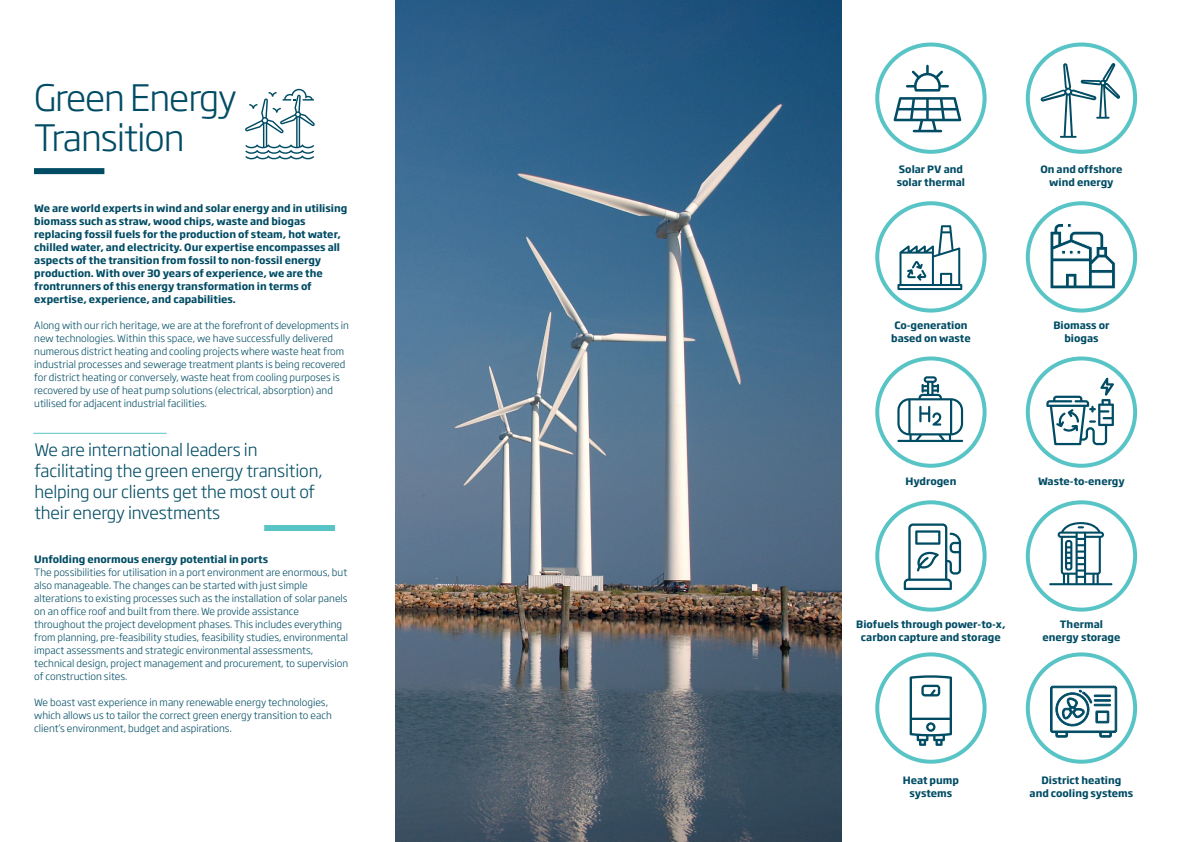
<style>
.page{position:relative;width:1191px;height:842px;background:#fff}
.page>*{position:absolute;margin:0;border:0;box-sizing:border-box;transform-origin:0 0}
.NIRAS_RU01{font:300 36px/40px "Soho Gothic Pro";letter-spacing:-.03em;color:#004c64}
.NIRAS_RU01-2{font:300 17px/21px "Soho Gothic Pro";letter-spacing:-.01em;color:#004c64}
._9_5_13_Brød_light{font:300 10px/13px "Soho Gothic Pro";color:#004c64}
._9_5_13_Brød_light-2{font:700 10px/13px "Soho Gothic Pro";color:#004c64;text-align:center}
</style>
<div class="page">
<img style="left:395px;top:0;width:446px;height:842px">
<div style="left:34px;top:168px;width:70px;height:6px;background:#004c64"></div>
<svg style="left:245px;top:89px;width:70px;height:71px"></svg>
<div style="left:875px;top:43px;width:111px;height:111px;border:4px solid #59c4c6;border-radius:50%"></div>
<svg style="left:1027px;top:45px;width:108px;height:107px"></svg>
<div style="left:1025px;top:43px;width:112px;height:111px;border:4px solid #59c4c6;border-radius:50%"></div>
<div style="left:875px;top:201px;width:111px;height:112px;border:4px solid #59c4c6;border-radius:50%"></div>
<svg style="left:1027px;top:203px;width:108px;height:108px"></svg>
<div style="left:1025px;top:201px;width:112px;height:112px;border:4px solid #59c4c6;border-radius:50%"></div>
<div style="left:875px;top:500px;width:111px;height:112px;border:4px solid #59c4c6;border-radius:50%"></div>
<div style="left:1025px;top:500px;width:112px;height:112px;border:4px solid #59c4c6;border-radius:50%"></div>
<div style="left:875px;top:356px;width:111px;height:112px;border:4px solid #59c4c6;border-radius:50%"></div>
<svg style="left:1027px;top:358px;width:108px;height:108px"></svg>
<div style="left:1025px;top:356px;width:112px;height:112px;border:4px solid #59c4c6;border-radius:50%"></div>
<div style="left:875px;top:652px;width:111px;height:112px;border:4px solid #59c4c6;border-radius:50%"></div>
<svg style="left:909px;top:675px;width:43px;height:71px"></svg>
<div style="left:1025px;top:652px;width:112px;height:112px;border:4px solid #59c4c6;border-radius:50%"></div>
<svg style="left:893px;top:62px;width:69px;height:71px"></svg>
<svg style="left:1040px;top:63px;width:80px;height:75px"></svg>
<svg style="left:1049px;top:222px;width:67px;height:68px"></svg>
<svg style="left:897px;top:376px;width:66px;height:66px"></svg>
<svg style="left:1046px;top:378px;width:68px;height:67px"></svg>
<svg style="left:903px;top:523px;width:58px;height:67px"></svg>
<svg style="left:1049px;top:522px;width:63px;height:63px"></svg>
<svg style="left:1050px;top:686px;width:67px;height:52px"></svg>
<svg style="left:897px;top:225px;width:65px;height:65px"></svg>
<hr style="left:33px;top:433px;width:134px;height:1px;background:#59c4c6">
<div style="left:264px;top:525px;width:71px;height:6px;background:#59c4c6"></div>
<p class="NIRAS_RU01" style="left:34px;top:75px;width:204px">Green Energy<br>Transition</p>
<p class="_9_5_13_Brød_light-2" style="left:34px;top:201px;width:314px;text-align:left">We are world experts in wind and solar energy and in utilising biomass such as straw, wood chips, waste and biogas replacing fossil fuels for the production of steam, hot water, chilled water, and electricity. Our expertise encompasses all aspects of the transition from fossil to non-fossil energy production. With over 30 years of experience, we are the frontrunners of this energy transformation in terms of expertise, experience, and capabilities.</p>
<p class="_9_5_13_Brød_light" style="left:34px;top:318px;width:316px">Along with our rich heritage, we are at the forefront of developments in new technologies. Within this space, we have successfully delivered numerous district heating and cooling projects where waste heat from industrial processes and sewerage treatment plants is being recovered for district heating or conversely, waste heat from cooling purposes is recovered by use of heat pump solutions (electrical, absorption) and utilised for adjacent industrial facilities.</p>
<p class="NIRAS_RU01-2" style="left:34px;top:438px;width:289px">We are international leaders in facilitating the green energy transition, helping our clients get the most out of their energy investments</p>
<p class="_9_5_13_Brød_light-2" style="left:34px;top:552px;width:235px">Unfolding enormous energy potential in ports</p>
<p class="_9_5_13_Brød_light" style="left:34px;top:565px;width:315px">The possibilities for utilisation in a port environment are enormous, but also manageable. The changes can be started with just simple alterations to existing processes such as the installation of solar panels on an office roof and built from there. We provide assistance throughout the project development phases. This includes everything from planning, pre-feasibility studies, feasibility studies, environmental impact assessments and strategic environmental assessments, technical design, project management and procurement, to supervision of construction sites.</p>
<p class="_9_5_13_Brød_light" style="left:34px;top:695px;width:299px">We boast vast experience in many renewable energy technologies, which allows us to tailor the correct green energy transition to each client’s environment, budget and aspirations.</p>
<p class="_9_5_13_Brød_light-2" style="left:898px;top:162px;width:66px">Solar PV and</p>
<p class="_9_5_13_Brød_light-2" style="left:896px;top:175px;width:70px">solar thermal</p>
<p class="_9_5_13_Brød_light-2" style="left:894px;top:318px;width:75px">Co-generation</p>
<p class="_9_5_13_Brød_light-2" style="left:891px;top:331px;width:81px">based on waste</p>
<p class="_9_5_13_Brød_light-2" style="left:1040px;top:162px;width:84px">On and offshore</p>
<p class="_9_5_13_Brød_light-2" style="left:1049px;top:175px;width:66px">wind energy</p>
<p class="_9_5_13_Brød_light-2" style="left:1053px;top:318px;width:58px">Biomass or</p>
<p class="_9_5_13_Brød_light-2" style="left:1064px;top:331px;width:36px">biogas</p>
<p class="_9_5_13_Brød_light-2" style="left:905px;top:474px;width:52px">Hydrogen</p>
<p class="_9_5_13_Brød_light-2" style="left:1038px;top:474px;width:88px">Waste-to-energy</p>
<p class="_9_5_13_Brød_light-2" style="left:856px;top:617px;width:151px">Biofuels through power-to-x, carbon capture and storage</p>
<p class="_9_5_13_Brød_light-2" style="left:1060px;top:617px;width:45px">Thermal</p>
<p class="_9_5_13_Brød_light-2" style="left:1042px;top:630px;width:80px">energy storage</p>
<p class="_9_5_13_Brød_light-2" style="left:902px;top:773px;width:58px">Heat pump</p>
<p class="_9_5_13_Brød_light-2" style="left:909px;top:786px;width:44px">systems</p>
<p class="_9_5_13_Brød_light-2" style="left:1029px;top:773px;width:105px">District heating<br>and cooling systems</p>
</div>
